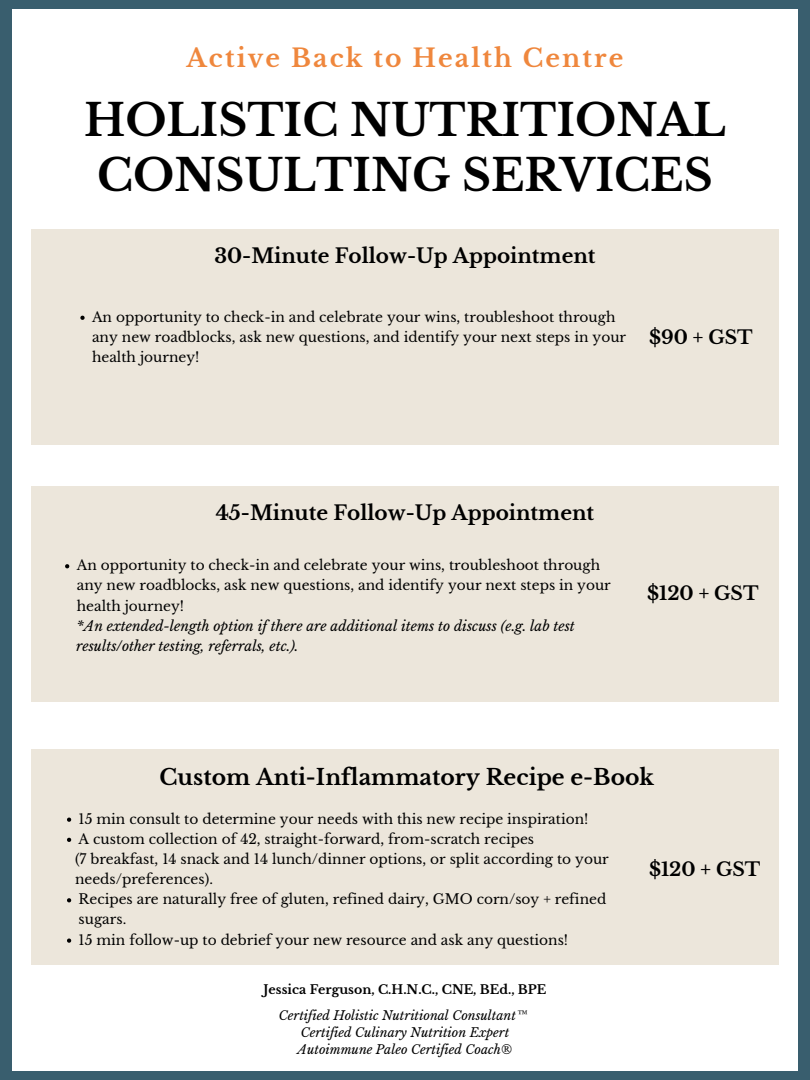
<style>
.page{position:relative;width:810px;height:1080px;background:#fff}
.page>*{position:absolute;margin:0;border:0;box-sizing:border-box;transform-origin:0 0}
.t1{font:700 43.75px/54.4px "Libre Baskerville";color:#000;text-align:center}
.t2{font:700 25px "Libre Baskerville";letter-spacing:.085em;color:#ef873d}
.t3{font:700 21.88px "Libre Baskerville";color:#000}
.t4{font:700 20px "Libre Baskerville";color:#000}
.t5{font:700 18.75px "Libre Baskerville";color:#000}
.t6{font:13.75px/20.1px "Libre Baskerville";color:#000}
.t7{font:italic 13.75px "Libre Baskerville";color:#000}
.t8{font:italic 12.5px "Libre Baskerville";color:#000}
.t9{font:700 12.5px "Libre Baskerville";color:#000}
</style>
<div class="page">
<div style="left:31px;top:749px;width:748px;height:216px;background:#ece6db"></div>
<div style="left:31px;top:486px;width:748px;height:216px;background:#ece6db"></div>
<div style="left:31px;top:230px;width:748px;height:215px;background:#ece6db"></div>
<svg style="left:67px;top:818px;width:4px;height:4px"></svg>
<svg style="left:67px;top:838px;width:4px;height:4px"></svg>
<svg style="left:67px;top:898px;width:4px;height:4px"></svg>
<svg style="left:67px;top:939px;width:4px;height:4px"></svg>
<svg style="left:65px;top:564px;width:4px;height:4px"></svg>
<div style="left:0;top:0;width:810px;height:9px;background:#395e6e"></div>
<div style="left:0;top:1071px;width:810px;height:9px;background:#395e6e"></div>
<div style="left:0;top:0;width:11px;height:1080px;background:#395e6e"></div>
<div style="left:798px;top:0;width:12px;height:1080px;background:#395e6e"></div>
<svg style="left:80px;top:316px;width:5px;height:4px"></svg>
<p class="t2" style="left:187px;top:43px;width:438px">Active Back to Health Centre</p>
<p class="t1" style="left:84px;top:94px;width:643px">HOLISTIC NUTRITIONAL<br>CONSULTING SERVICES</p>
<h3 class="t4" style="left:214px;top:243px;width:383px">30-Minute Follow-Up Appointment</h3>
<h5 class="t6" style="left:92px;top:307px;width:536px">An opportunity to check-in and celebrate your wins, troubleshoot through any new roadblocks, ask new questions, and identify your next steps in your health journey!</h5>
<h1 class="t5" style="left:649px;top:326px;width:105px">$90 + GST</h1>
<p class="t4" style="left:216px;top:501px;width:380px">45-Minute Follow-Up Appointment</p>
<p class="t6" style="left:77px;top:555px;width:536px">An opportunity to check-in and celebrate your wins, troubleshoot through any new roadblocks, ask new questions, and identify your next steps in your health journey!</p>
<p class="t7" style="left:77px;top:617px;width:500px">*An extended-length option if there are additional items to discuss (e.g. lab test</p>
<p class="t7" style="left:76px;top:638px;width:224px">results/other testing, referrals, etc.).</p>
<h4 class="t5" style="left:647px;top:582px;width:113px">$120 + GST</h4>
<h2 class="t3" style="left:160px;top:764px;width:496px">Custom Anti-Inflammatory Recipe e-Book</h2>
<p class="t6" style="left:79px;top:809px;width:511px">15 min consult to determine your needs with this new recipe inspiration!</p>
<h4 class="t6" style="left:79px;top:829px;width:457px">A custom collection of 42, straight-forward, from-scratch recipes</h4>
<h3 class="t6" style="left:75px;top:849px;width:535px">(7 breakfast, 14 snack and 14 lunch/dinner options, or split according to your</h3>
<p class="t6" style="left:75px;top:869px;width:139px">needs/preferences).</p>
<p class="t6" style="left:79px;top:889px;width:529px">Recipes are naturally free of gluten, refined dairy, GMO corn/soy + refined sugars.</p>
<p class="t6" style="left:79px;top:930px;width:491px">15 min follow-up to debrief your new resource and ask any questions!</p>
<p class="t9" style="left:264px;top:982px;width:284px">Jessica Ferguson, C.H.N.C., CNE, BEd., BPE</p>
<p class="t8" style="left:279px;top:1007px;width:250px">Certified Holistic Nutritional Consultant™</p>
<p class="t8" style="left:301px;top:1025px;width:210px">Certified Culinary Nutrition Expert</p>
<h4 class="t8" style="left:298px;top:1042px;width:216px">Autoimmune Paleo Certified Coach®</h4>
<h3 class="t5" style="left:649px;top:858px;width:113px">$120 + GST</h3>
</div>
